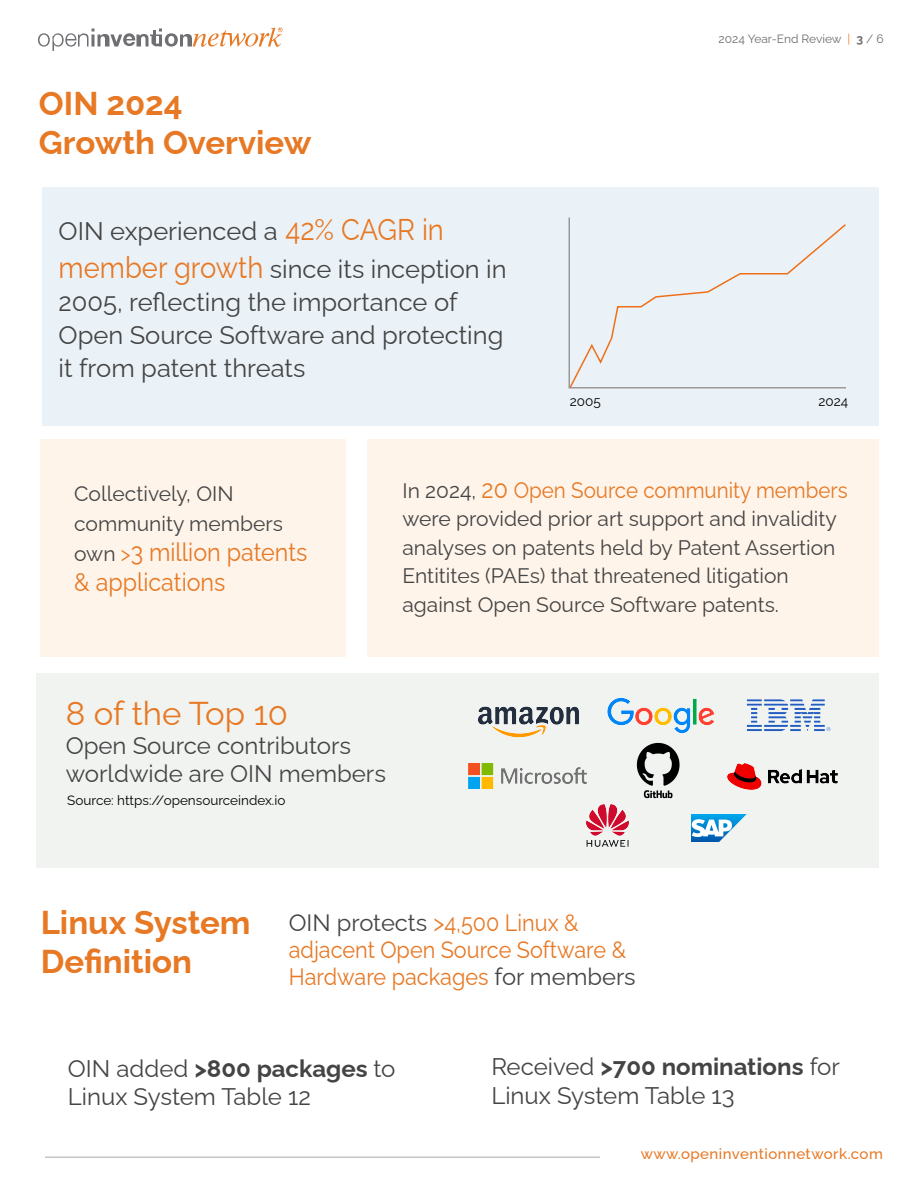
<style>
.page{position:relative;width:918px;height:1188px;background:#fff}
.page>*{position:absolute;margin:0;border:0;box-sizing:border-box;transform-origin:0 0}
.t1{font:700 33px/39px "Raleway";color:#e77824}
.t2{font:33px "Raleway";color:#e77824}
.t3{font:25.5px/33px "Raleway";color:#444}
.t4{font:25.5px/30px "Raleway";color:#e77824;scale:.91 1}
.t5{font:24px/28.5px "Raleway";color:#444}
.t6{font:23.7px/27px "Raleway";color:#e77824;scale:.91 1}
.t7{font:22.5px "Raleway";color:#e77824;scale:.91 1}
.t8{font:21px/28.5px "Raleway";color:#444}
.t9{font:500 15px "Raleway";letter-spacing:.03em;color:#e77824}
.t10{font:13.5px "Raleway";color:#000}
.t11{font:12px "Raleway";color:#6e6e73}
.s1{font-size:30px;color:#e77824}
.s2{color:#f57e20}
.s3{font-weight:700}
.s4{font-size:21px;color:#444}
.s5{font-size:21px}
.s6{font-size:25.5px}
.s7{color:#444}
</style>
<div class="page">
<div style="left:40px;top:440px;width:306px;height:217px;background:#fef4ea"></div>
<hr style="left:45px;top:1156px;width:555px;height:2px;background:#c5c5c5">
<svg style="left:38px;top:27px;width:245px;height:24px"></svg>
<div style="left:36px;top:674px;width:843px;height:194px;background:#f1f3f1"></div>
<img style="left:468px;top:764px;width:119px;height:25px">
<img style="left:478px;top:706px;width:101px;height:32px">
<img style="left:608px;top:698px;width:106px;height:35px">
<img style="left:746px;top:699px;width:85px;height:33px">
<img style="left:728px;top:764px;width:110px;height:26px">
<img style="left:636px;top:742px;width:44px;height:57px">
<img style="left:586px;top:804px;width:42px;height:43px">
<img style="left:692px;top:814px;width:55px;height:28px">
<div style="left:42px;top:188px;width:837px;height:238px;background:#ebf2f7"></div>
<div style="left:368px;top:440px;width:511px;height:217px;background:#fef4ea"></div>
<svg style="left:568px;top:224px;width:278px;height:165px"></svg>
<hr style="left:568px;top:218px;width:2px;height:170px;background:#999">
<h1 class="t1" style="left:39px;top:80px;width:274px">OIN 2024<br>Growth Overview</h1>
<p class="t3" style="left:59px;top:209px;width:450px;line-height:38.1px">OIN experienced a <span class="s1">42% CAGR in member growth</span> since its inception in</p>
<p class="t3" style="left:59px;top:283px;width:446px">2005, reflecting the importance of<br>Open Source Software and protecting it from patent threats</p>
<p class="t11" style="left:719px;top:29px;width:167px">2024 Year-End Review <span class="s2">|</span> <span class="s3">3</span> / 6</p>
<p class="t10" style="left:570px;top:391px;width:32px">2005</p>
<p class="t10" style="left:819px;top:391px;width:31px">2024</p>
<p class="t8" style="left:74px;top:476px;width:210px;line-height:30px">Collectively, OIN community members</p>
<p class="t4" style="left:74px;top:534px;width:258px"><span class="s4">own</span> <span class="s5">&gt;</span>3 million patents &amp; applications</p>
<p class="t7" style="left:402px;top:472px;width:491px"><span class="s4">In 2024,</span> <span class="s6">20</span> Open Source community members</p>
<p class="t8" style="left:402px;top:502px;width:436px">were provided prior art support and invalidity analyses on patents held by Patent Assertion Entitites (PAEs) that threatened litigation against Open Source Software patents.</p>
<h1 class="t2" style="left:66px;top:687px;width:224px">8 of the Top 10</h1>
<p class="t5" style="left:66px;top:728px;width:322px">Open Source contributors worldwide are OIN members</p>
<p class="t10" style="left:67px;top:790px;width:220px">Source: https://opensourceindex.io</p>
<h1 class="t1" style="left:41px;top:899px;width:211px">Linux System<br>Definition</h1>
<p class="t6" style="left:289px;top:907px;width:383px"><span class="s7">OIN protects</span> &gt;4,500 Linux &amp; adjacent Open Source Software &amp;<br>Hardware packages <span class="s7">for members</span></p>
<p class="t5" style="left:68px;top:1051px;width:329px">OIN added <span class="s3">&gt;800 packages</span> to<br>Linux System Table 12</p>
<p class="t5" style="left:491px;top:1050px;width:350px">Received <span class="s3">&gt;700 nominations</span> for<br>Linux System Table 13</p>
<p class="t9" style="left:641px;top:1141px;width:244px">www.openinventionnetwork.com</p>
</div>
